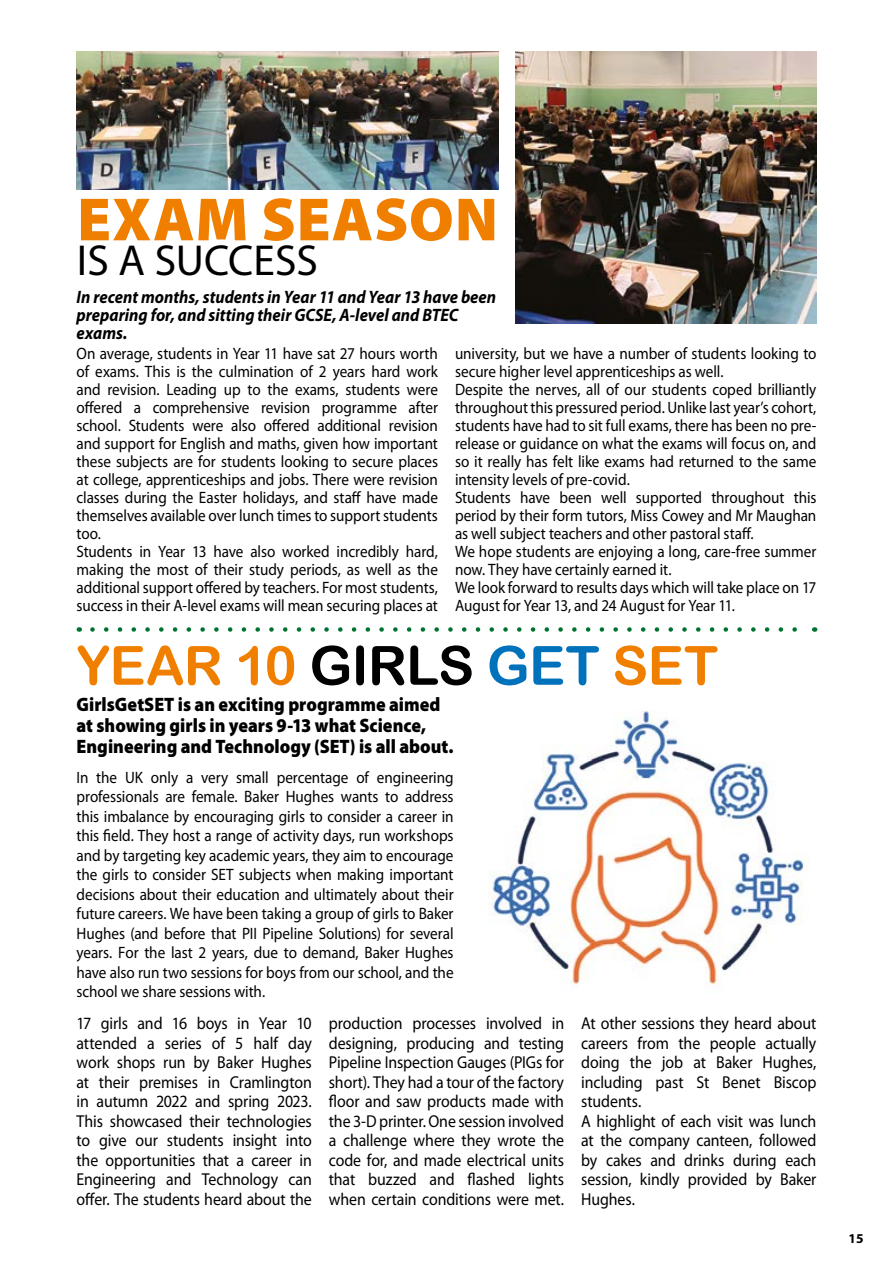
<style>
.page{position:relative;width:893px;height:1263px;background:#fff}
.page>*{position:absolute;margin:0;border:0;box-sizing:border-box;transform-origin:0 0}
.TOC_entries{font:900 61.5px "Myriad Pro";letter-spacing:.015em;color:#f07f00}
.TOC_entries-2{font:54px "Arial Rounded MT Bold";letter-spacing:-.01em;color:#f07f00}
.TOC_entries-3{font:43.5px "Myriad Pro";letter-spacing:-.005em;color:#000}
.TOC_entries-4{font:900 19.5px/21px "Myriad Pro";color:#000;scale:.92 1}
.TOC_entries-5{font:italic 700 18px/18px "Myriad Pro";color:#000;scale:.92 1}
.TOC_entries-6{font:17.25px/19.5px "Myriad Pro";letter-spacing:-.005em;color:#000;text-align:justify;scale:.92 1}
.TOC_entries-7{font:16.5px/18px "Myriad Pro";letter-spacing:-.005em;color:#000;text-align:justify;scale:.92 1}
.t1{font:700 13.5px "Myriad Pro";color:#000}
.s1{color:#000}
.s2{color:#0072bb}
</style>
<div class="page">
<img style="left:516px;top:51px;width:300px;height:272px">
<img style="left:77px;top:51px;width:422px;height:138px">
<svg style="left:92px;top:627px;width:705px;height:5px"></svg>
<img style="left:488px;top:711px;width:319px;height:277px">
<p class="TOC_entries" style="left:77px;top:185px;width:422px">EXAM SEASON</p>
<p class="TOC_entries-3" style="left:77px;top:233px;width:242px">IS A SUCCESS</p>
<p class="TOC_entries-5" style="left:77px;top:289px;width:458px">In recent months, students in Year 11 and Year 13 have been preparing for, and sitting their GCSE, A-level and BTEC exams.</p>
<p class="TOC_entries-7" style="left:77px;top:344px;width:394px">On average, students in Year 11 have sat 27 hours worth of exams. This is the culmination of 2 years hard work and revision. Leading up to the exams, students were offered a comprehensive revision programme after school. Students were also offered additional revision and support for English and maths, given how important these subjects are for students looking to secure places at college, apprenticeships and jobs. There were revision classes during the Easter holidays, and staff have made themselves available over lunch times to support students too.</p>
<p class="TOC_entries-7" style="left:77px;top:542px;width:394px">Students in Year 13 have also worked incredibly hard, making the most of their study periods, as well as the additional support offered by teachers. For most students, success in their A-level exams will mean securing places at</p>
<p class="TOC_entries-7" style="left:455px;top:344px;width:394px">university, but we have a number of students looking to secure higher level apprenticeships as well.</p>
<p class="TOC_entries-7" style="left:455px;top:380px;width:394px">Despite the nerves, all of our students coped brilliantly throughout this pressured period. Unlike last year’s cohort, students have had to sit full exams, there has been no pre&shy;release or guidance on what the exams will focus on, and so it really has felt like exams had returned to the same intensity levels of pre-covid.</p>
<p class="TOC_entries-7" style="left:455px;top:488px;width:394px">Students have been well supported throughout this period by their form tutors, Miss Cowey and Mr Maughan as well subject teachers and other pastoral staff.</p>
<p class="TOC_entries-7" style="left:455px;top:542px;width:394px">We hope students are enjoying a long, care-free summer now. They have certainly earned it.</p>
<p class="TOC_entries-7" style="left:455px;top:578px;width:394px">We look forward to results days which will take place on 17<br>August for Year 13, and 24 August for Year 11.</p>
<p class="TOC_entries-2" style="left:77px;top:634px;width:643px">YEAR 10 <span class="s1">GIRLS</span> <span class="s2">GET</span> SET</p>
<p class="TOC_entries-4" style="left:77px;top:694px;width:411px">GirlsGetSET is an exciting programme aimed at showing girls in years 9-13 what Science,<br>Engineering and Technology (SET) is all about.</p>
<p class="TOC_entries-7" style="left:77px;top:767px;width:411px;line-height:19.5px">In the UK only a very small percentage of engineering professionals are female. Baker Hughes wants to address this imbalance by encouraging girls to consider a career in this field. They host a range of activity days, run workshops and by targeting key academic years, they aim to encourage the girls to consider SET subjects when making important decisions about their education and ultimately about their future careers. We have been taking a group of girls to Baker Hughes (and before that PII Pipeline Solutions) for several years. For the last 2 years, due to demand, Baker Hughes have also run two sessions for boys from our school, and the school we share sessions with.</p>
<p class="TOC_entries-6" style="left:77px;top:1013px;width:257px">17 girls and 16 boys in Year 10 attended a series of 5 half day work shops run by Baker Hughes at their premises in Cramlington in autumn 2022 and spring 2023.<br>This showcased their technologies to give our students insight into the opportunities that a career in Engineering and Technology can offer. The students heard about the</p>
<p class="TOC_entries-6" style="left:329px;top:1013px;width:257px">production processes involved in designing, producing and testing Pipeline Inspection Gauges (PIGs for short). They had a tour of the factory floor and saw products made with the 3-D printer. One session involved a challenge where they wrote the code for, and made electrical units that buzzed and flashed lights when certain conditions were met.</p>
<p class="TOC_entries-6" style="left:581px;top:1013px;width:257px">At other sessions they heard about careers from the people actually doing the job at Baker Hughes, including past St Benet Biscop students.</p>
<p class="TOC_entries-6" style="left:581px;top:1111px;width:257px">A highlight of each visit was lunch at the company canteen, followed by cakes and drinks during each session, kindly provided by Baker Hughes.</p>
<p class="t1" style="left:849px;top:1229px;width:16px">15</p>
</div>
